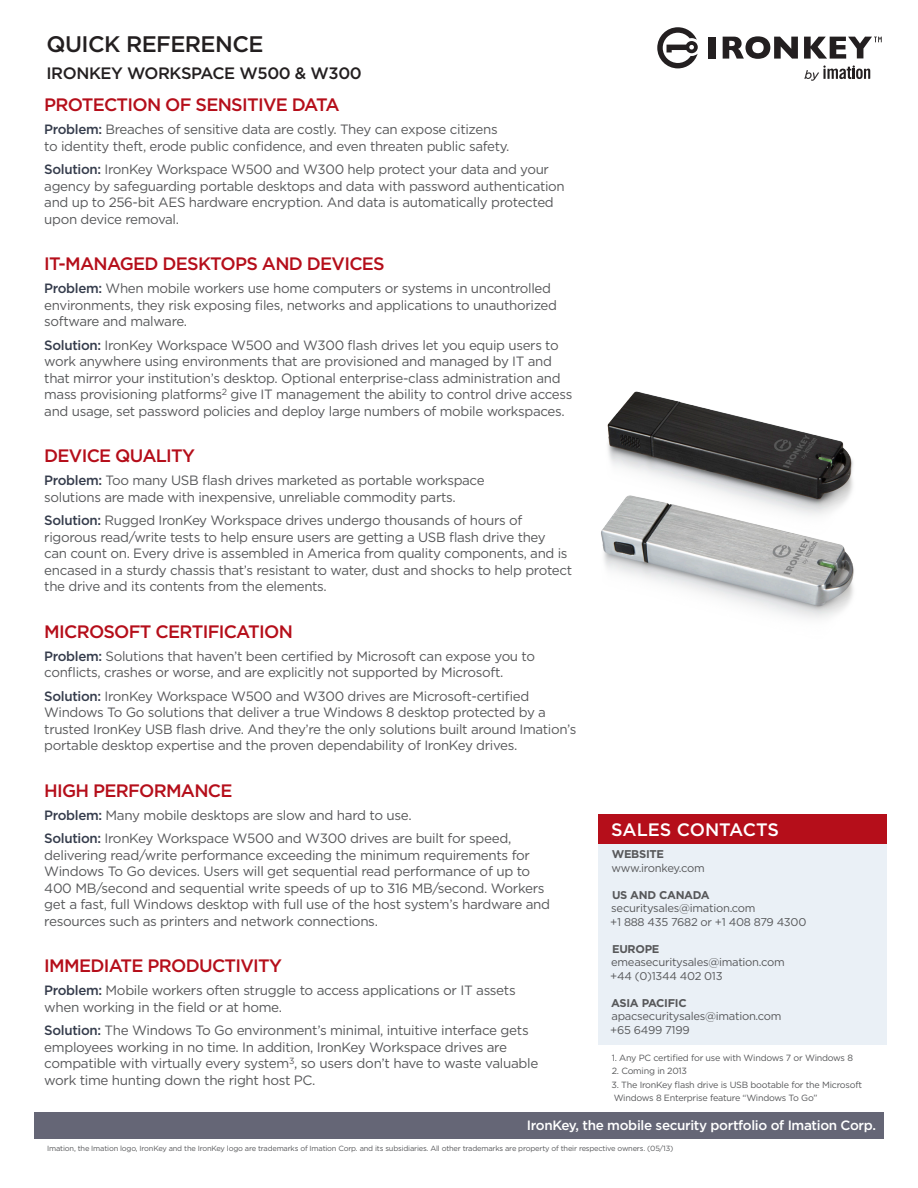
<style>
.page{position:relative;width:918px;height:1188px;background:#fff}
.page>*{position:absolute;margin:0;border:0;box-sizing:border-box;transform-origin:0 0}
.t1{font:500 22.5px "Gotham";letter-spacing:-.025em;color:#231f20}
.t2{font:500 18px "Gotham";letter-spacing:-.04em;color:#b50e1a}
.t3{font:500 18px "Gotham";color:#fff}
.t4{font:500 16.5px "Gotham";letter-spacing:-.025em;color:#231f20}
.t5{font:13.5px/16.5px "Gotham";letter-spacing:-.025em;color:#57585a}
.t6{font:500 13.5px "Gotham";letter-spacing:-.025em;color:#fff}
.t7{font:11.25px "Gotham";letter-spacing:-.025em;color:#57585a}
.t8{font:700 11.25px "Gotham";letter-spacing:-.025em;color:#57585a}
.t9{font:9px/13.5px "Gotham";letter-spacing:-.025em;color:#57585a}
.t10{font:7.5px "Gotham";letter-spacing:-.025em;color:#57585a}
.s1{font-weight:500;color:#353c4c}
</style>
<div class="page">
<div style="left:708px;top:37px;width:8px;height:22px;background:#231f20"></div>
<svg style="left:723px;top:36px;width:75px;height:23px"></svg>
<svg style="left:657px;top:27px;width:41px;height:41px"></svg>
<svg style="left:804px;top:37px;width:78px;height:22px"></svg>
<svg style="left:804px;top:65px;width:66px;height:16px"></svg>
<div style="left:34px;top:1113px;width:850px;height:26px;background:#656676"></div>
<div style="left:598px;top:820px;width:289px;height:224px;background:#eaf0f6"></div>
<div style="left:598px;top:814px;width:289px;height:29px;background:#b50e1a"></div>
<img style="left:654px;top:580px;width:199px;height:39px">
<img style="left:601px;top:391px;width:253px;height:189px">
<p class="t1" style="left:46px;top:32px;width:219px">QUICK REFERENCE</p>
<p class="t4" style="left:46px;top:64px;width:317px">IRONKEY WORKSPACE W500 &amp; W300</p>
<p class="t2" style="left:44px;top:94px;width:297px">PROTECTION OF SENSITIVE DATA</p>
<p class="t5" style="left:44px;top:121px;width:467px"><span class="s1">Problem:</span> Breaches of sensitive data are costly. They can expose citizens to identity theft, erode public confidence, and even threaten public safety.</p>
<p class="t5" style="left:44px;top:161px;width:522px"><span class="s1">Solution:</span> IronKey Workspace W500 and W300 help protect your data and your agency by safeguarding portable desktops and data with password authentication and up to 256-bit AES hardware encryption. And data is automatically protected upon device removal.</p>
<p class="t2" style="left:44px;top:253px;width:342px">IT-MANAGED DESKTOPS AND DEVICES</p>
<p class="t5" style="left:44px;top:280px;width:514px"><span class="s1">Problem:</span> When mobile workers use home computers or systems in uncontrolled environments, they risk exposing files, networks and applications to unauthorized software and malware.</p>
<p class="t5" style="left:44px;top:336px;width:530px"><span class="s1">Solution:</span> IronKey Workspace W500 and W300 flash drives let you equip users to work anywhere using environments that are provisioned and managed by IT and that mirror your institution’s desktop. Optional enterprise-class administration and mass provisioning platforms<sup>2</sup> give IT management the ability to control drive access and usage, set password policies and deploy large numbers of mobile workspaces.</p>
<p class="t2" style="left:44px;top:445px;width:152px">DEVICE QUALITY</p>
<p class="t5" style="left:44px;top:472px;width:442px"><span class="s1">Problem:</span> Too many USB flash drives marketed as portable workspace solutions are made with inexpensive, unreliable commodity parts.</p>
<p class="t5" style="left:44px;top:512px;width:529px"><span class="s1">Solution:</span> Rugged IronKey Workspace drives undergo thousands of hours of rigorous read/write tests to help ensure users are getting a USB flash drive they<br>can count on. Every drive is assembled in America from quality components, and is encased in a sturdy chassis that’s resistant to water, dust and shocks to help protect the drive and its contents from the elements.</p>
<p class="t2" style="left:44px;top:621px;width:250px">MICROSOFT CERTIFICATION</p>
<p class="t5" style="left:44px;top:648px;width:492px"><span class="s1">Problem:</span> Solutions that haven’t been certified by Microsoft can expose you to conflicts, crashes or worse, and are explicitly not supported by Microsoft.</p>
<p class="t5" style="left:44px;top:687px;width:534px"><span class="s1">Solution:</span> IronKey Workspace W500 and W300 drives are Microsoft-certified Windows To Go solutions that deliver a true Windows 8 desktop protected by a trusted IronKey USB flash drive. And they’re the only solutions built around Imation’s portable desktop expertise and the proven dependability of IronKey drives.</p>
<p class="t2" style="left:44px;top:780px;width:190px">HIGH PERFORMANCE</p>
<p class="t5" style="left:44px;top:807px;width:369px"><span class="s1">Problem:</span> Many mobile desktops are slow and hard to use.</p>
<p class="t5" style="left:44px;top:830px;width:507px"><span class="s1">Solution:</span> IronKey Workspace W500 and W300 drives are built for speed, delivering read/write performance exceeding the minimum requirements for Windows To Go devices. Users will get sequential read performance of up to 400 MB/second and sequential write speeds of up to 316 MB/second. Workers get a fast, full Windows desktop with full use of the host system’s hardware and resources such as printers and network connections.</p>
<p class="t2" style="left:44px;top:955px;width:239px">IMMEDIATE PRODUCTIVITY</p>
<p class="t5" style="left:44px;top:982px;width:473px"><span class="s1">Problem:</span> Mobile workers often struggle to access applications or IT assets when working in the field or at home.</p>
<p class="t5" style="left:44px;top:1022px;width:496px"><span class="s1">Solution:</span> The Windows To Go environment’s minimal, intuitive interface gets employees working in no time. In addition, IronKey Workspace drives are compatible with virtually every system<sup>3</sup>, so users don’t have to waste valuable work time hunting down the right host PC.</p>
<p class="t3" style="left:611px;top:819px;width:169px">SALES CONTACTS</p>
<p class="t8" style="left:612px;top:848px;width:54px">WEBSITE</p>
<p class="t7" style="left:612px;top:861px;width:95px">www.ironkey.com</p>
<p class="t8" style="left:612px;top:888px;width:99px">US AND CANADA</p>
<p class="t7" style="left:611px;top:902px;width:146px">securitysales@imation.com</p>
<p class="t7" style="left:610px;top:915px;width:198px">+1 888 435 7682 or +1 408 879 4300</p>
<p class="t8" style="left:612px;top:942px;width:49px">EUROPE</p>
<p class="t7" style="left:611px;top:956px;width:175px">emeasecuritysales@imation.com</p>
<p class="t7" style="left:610px;top:969px;width:114px">+44 (0)1344 402 013</p>
<p class="t8" style="left:611px;top:996px;width:77px">ASIA PACIFIC</p>
<p class="t7" style="left:611px;top:1010px;width:172px">apacsecuritysales@imation.com</p>
<p class="t7" style="left:610px;top:1023px;width:81px">+65 6499 7199</p>
<p class="t9" style="left:612px;top:1050px;width:243px">1. Any PC certified for use with Windows 7 or Windows 8</p>
<p class="t9" style="left:612px;top:1064px;width:77px">2. Coming in 2013</p>
<p class="t9" style="left:612px;top:1077px;width:252px">3. The IronKey flash drive is USB bootable for the Microsoft<br>Windows 8 Enterprise feature “Windows To Go”</p>
<p class="t6" style="left:527px;top:1118px;width:351px">IronKey, the mobile security portfolio of Imation Corp.</p>
<p class="t10" style="left:47px;top:1144px;width:628px">Imation, the Imation logo, IronKey and the IronKey logo are trademarks of Imation Corp. and its subsidiaries. All other trademarks are property of their respective owners. (05/13)</p>
</div>
